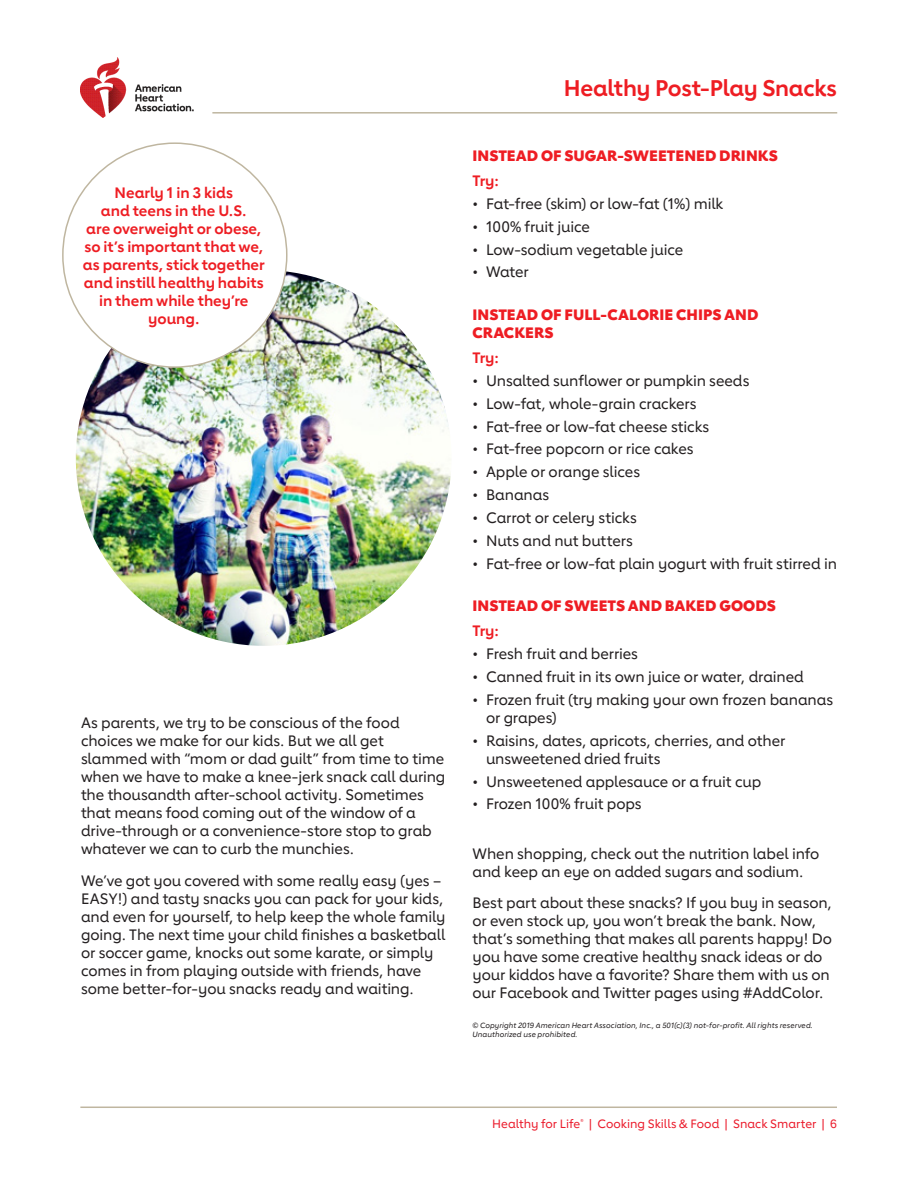
<style>
.page{position:relative;width:918px;height:1188px;background:#fff}
.page>*{position:absolute;margin:0;border:0;box-sizing:border-box;transform-origin:0 0}
.second_page_title{font:700 22.5px "Lub Dub";letter-spacing:-.01em;color:#ee1d23}
.Say__text{font:500 15px/18px "Lub Dub";letter-spacing:-.005em;color:#231f20}
.Do__text{font:700 15px/18px "Lub Dub";color:#ee1d23;text-align:center}
.SUBHEAD{font:800 15px/18px "Lub Dub";letter-spacing:.005em;color:#ee1d23}
.t1{font:500 12px "Lub Dub";letter-spacing:.005em;color:#eb1c2c}
.legal_footnotes{font:italic 500 7.5px/9px "Lub Dub";letter-spacing:.01em;color:#231f20}
</style>
<div class="page">
<hr style="left:80px;top:1107px;width:757px;height:1px;background:#bfb6a0">
<img style="left:81px;top:57px;width:112px;height:61px">
<img style="left:76px;top:270px;width:376px;height:376px;border-radius:188px">
<div style="left:63px;top:143px;width:224px;height:224px;background:#fff;border-radius:50%"></div>
<hr style="left:212px;top:112px;width:625px;height:2px;background:#bfb6a0">
<p class="Do__text" style="left:83px;top:183px;width:183px">Nearly 1 in 3 kids<br>and teens in the U.S.<br>are overweight or obese, so it’s important that we, as parents, stick together and instill healthy habits in them while they’re young.</p>
<p class="Say__text" style="left:81px;top:714px;width:366px">As parents, we try to be conscious of the food choices we make for our kids. But we all get slammed with “mom or dad guilt” from time to time when we have to make a knee-jerk snack call during the thousandth after-school activity. Sometimes that means food coming out of the window of a drive-through or a convenience-store stop to grab whatever we can to curb the munchies.</p>
<p class="Say__text" style="left:81px;top:871px;width:366px">We’ve got you covered with some really easy (yes – EASY!) and tasty snacks you can pack for your kids, and even for yourself, to help keep the whole family going. The next time your child finishes a basketball or soccer game, knocks out some karate, or simply comes in from playing outside with friends, have some better-for-you snacks ready and waiting.</p>
<h2 class="second_page_title" style="left:564px;top:74px;width:275px">Healthy Post-Play Snacks</h2>
<p class="SUBHEAD" style="left:472px;top:147px;width:307px">INSTEAD OF SUGAR-SWEETENED DRINKS</p>
<p class="Do__text" style="left:472px;top:172px;width:28px">Try:</p>
<p class="Say__text" style="left:472px;top:194px;width:252px">• Fat-free (skim) or low-fat (1%) milk</p>
<p class="Say__text" style="left:472px;top:217px;width:119px">• 100% fruit juice</p>
<p class="Say__text" style="left:472px;top:240px;width:212px">• Low-sodium vegetable juice</p>
<p class="Say__text" style="left:472px;top:263px;width:58px">• Water</p>
<p class="SUBHEAD" style="left:472px;top:306px;width:287px">INSTEAD OF FULL-CALORIE CHIPS AND<br>CRACKERS</p>
<p class="Do__text" style="left:472px;top:348px;width:28px">Try:</p>
<p class="Say__text" style="left:472px;top:371px;width:278px">• Unsalted sunflower or pumpkin seeds</p>
<p class="Say__text" style="left:472px;top:394px;width:226px">• Low-fat, whole-grain crackers</p>
<p class="Say__text" style="left:472px;top:417px;width:238px">• Fat-free or low-fat cheese sticks</p>
<p class="Say__text" style="left:472px;top:440px;width:223px">• Fat-free popcorn or rice cakes</p>
<p class="Say__text" style="left:472px;top:463px;width:169px">• Apple or orange slices</p>
<p class="Say__text" style="left:472px;top:486px;width:78px">• Bananas</p>
<p class="Say__text" style="left:472px;top:509px;width:166px">• Carrot or celery sticks</p>
<p class="Say__text" style="left:472px;top:531px;width:162px">• Nuts and nut butters</p>
<p class="Say__text" style="left:472px;top:554px;width:366px">• Fat-free or low-fat plain yogurt with fruit stirred in</p>
<p class="SUBHEAD" style="left:472px;top:597px;width:305px">INSTEAD OF SWEETS AND BAKED GOODS</p>
<p class="Do__text" style="left:472px;top:622px;width:28px">Try:</p>
<p class="Say__text" style="left:472px;top:645px;width:167px">• Fresh fruit and berries</p>
<p class="Say__text" style="left:472px;top:667px;width:333px">• Canned fruit in its own juice or water, drained</p>
<p class="Say__text" style="left:486px;top:690px;width:349px;text-indent:-14px">• Frozen fruit (try making your own frozen bananas or grapes)</p>
<p class="Say__text" style="left:486px;top:731px;width:301px;text-indent:-14px">• Raisins, dates, apricots, cherries, and other unsweetened dried fruits</p>
<p class="Say__text" style="left:472px;top:772px;width:290px">• Unsweetened applesauce or a fruit cup</p>
<p class="Say__text" style="left:472px;top:795px;width:171px">• Frozen 100% fruit pops</p>
<p class="Say__text" style="left:472px;top:844px;width:349px">When shopping, check out the nutrition label info and keep an eye on added sugars and sodium.</p>
<p class="Say__text" style="left:472px;top:894px;width:361px">Best part about these snacks? If you buy in season, or even stock up, you won’t break the bank. Now, that’s something that makes all parents happy! Do you have some creative healthy snack ideas or do your kiddos have a favorite? Share them with us on our Facebook and Twitter pages using #AddColor.</p>
<p class="legal_footnotes" style="left:472px;top:1020px;width:342px">© Copyright 2019 American Heart Association, Inc., a 501(c)(3) not-for-profit. All rights reserved.<br>Unauthorized use prohibited.</p>
<p class="t1" style="left:492px;top:1117px;width:346px">Healthy for Life<sup>®</sup> | Cooking Skills &amp; Food | Snack Smarter | 6</p>
</div>
